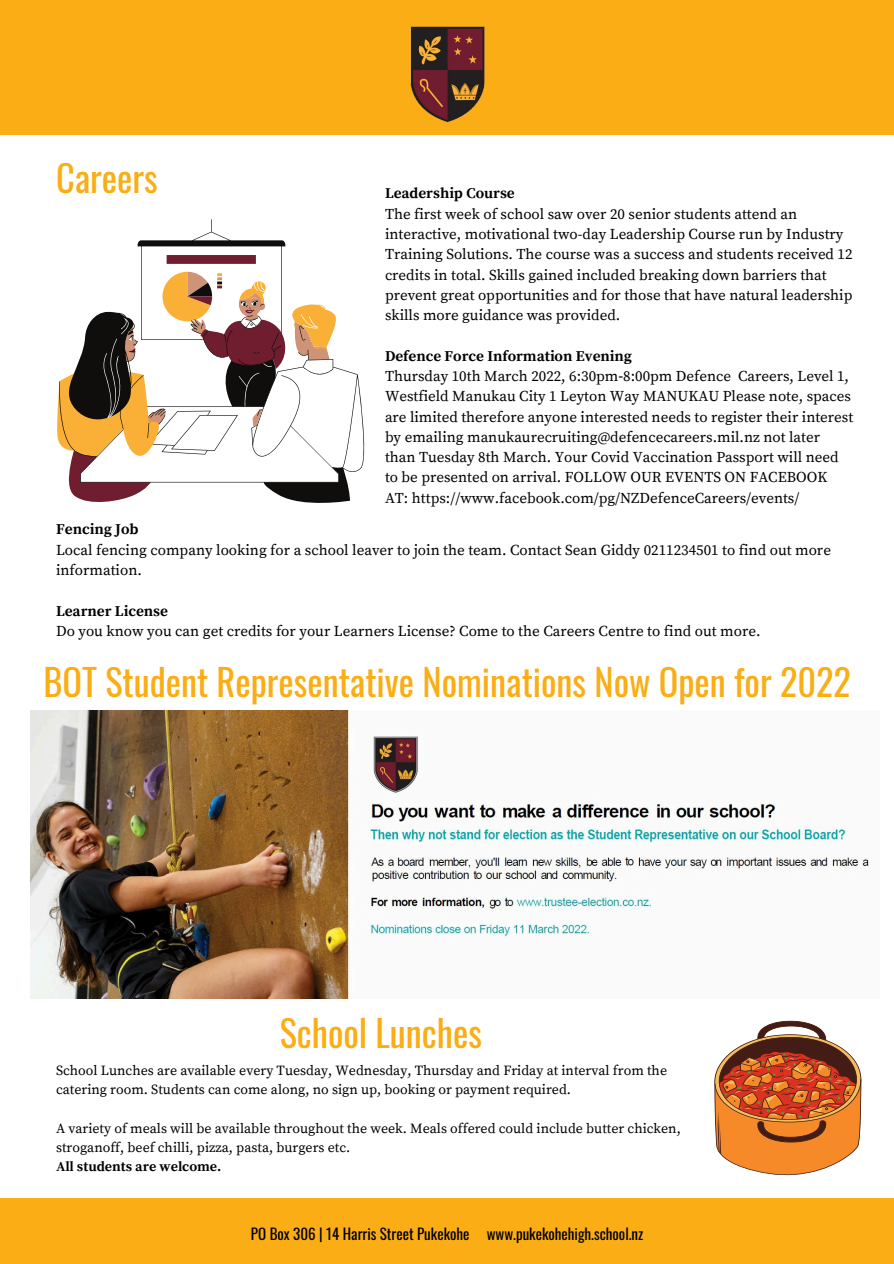
<style>
.page{position:relative;width:894px;height:1264px;background:#fff}
.page>*{position:absolute;margin:0;border:0;box-sizing:border-box;transform-origin:0 0}
.t1{font:36.3px "Oswald";color:#faad15}
.t2{font:15px/20.2px "Source Serif Pro";color:#000}
.t3{font:15px "Oswald";color:#000}
.t4{font:700 15px "Source Serif Pro";color:#000}
.t5{font:13.8px/19.2px "Source Serif Pro";color:#000}
.t6{font:700 13.8px "Source Serif Pro";color:#000}
.s1{font-weight:700}
.s2{font-family:"Noto Sans"}
</style>
<div class="page">
<div style="left:0;top:1198px;width:893px;height:65px;background:#faad15"></div>
<div style="left:0;top:0;width:893px;height:134px;background:#faad15"></div>
<img style="left:410px;top:26px;width:75px;height:96px">
<svg style="left:714px;top:1020px;width:147px;height:155px"></svg>
<svg style="left:57px;top:219px;width:308px;height:284px"></svg>
<img style="left:30px;top:710px;width:841px;height:288px">
<h1 class="t1" style="left:56px;top:146px;width:103px">Careers</h1>
<p class="t4" style="left:385px;top:185px;width:131px">Leadership Course</p>
<p class="t2" style="left:385px;top:204px;width:469px">The first week of school saw over 20 senior students attend an interactive, motivational two-day Leadership Course run by Industry Training Solutions. The course was a success and students received 12 credits in total. Skills gained included breaking down barriers that prevent great opportunities and for those that have natural leadership skills more guidance was provided.</p>
<p class="t2" style="left:385px;top:346px;width:469px"><span class="s1">Defence Force Information Evening<br></span>Thursday 10th March 2022, 6:30pm<span class="s2">‐</span>8:00pm Defence Careers, Level 1, Westfield Manukau City 1 Leyton Way MANUKAU Please note, spaces are limited therefore anyone interested needs to register their interest by emailing manukaurecruiting@defencecareers.mil.nz not later than Tuesday 8th March. Your Covid Vaccination Passport will need to be presented on arrival. FOLLOW OUR EVENTS ON FACEBOOK AT: https://www.facebook.com/pg/NZDefenceCareers/events/</p>
<p class="t4" style="left:56px;top:520px;width:84px">Fencing Job</p>
<p class="t2" style="left:56px;top:540px;width:776px">Local fencing company looking for a school leaver to join the team. Contact Sean Giddy 0211234501 to find out more information.</p>
<p class="t4" style="left:56px;top:601px;width:114px">Learner License</p>
<p class="t2" style="left:56px;top:621px;width:705px">Do you know you can get credits for your Learners License? Come to the Careers Centre to find out more.</p>
<h1 class="t1" style="left:43px;top:649px;width:808px">BOT Student Representative Nominations Now Open for 2022</h1>
<h1 class="t1" style="left:279px;top:1001px;width:204px">School Lunches</h1>
<p class="t5" style="left:56px;top:1061px;width:612px">School Lunches are available every Tuesday, Wednesday, Thursday and Friday at interval from the catering room. Students can come along, no sign up, booking or payment required.</p>
<p class="t5" style="left:56px;top:1118px;width:626px">A variety of meals will be available throughout the week. Meals offered could include butter chicken, stroganoff, beef chilli, pizza, pasta, burgers etc.</p>
<p class="t6" style="left:56px;top:1158px;width:167px">All students are welcome.</p>
<p class="t3" style="left:251px;top:1220px;width:394px">PO Box 306 | 14 Harris Street Pukekohe www.pukekohehigh.school.nz</p>
</div>
